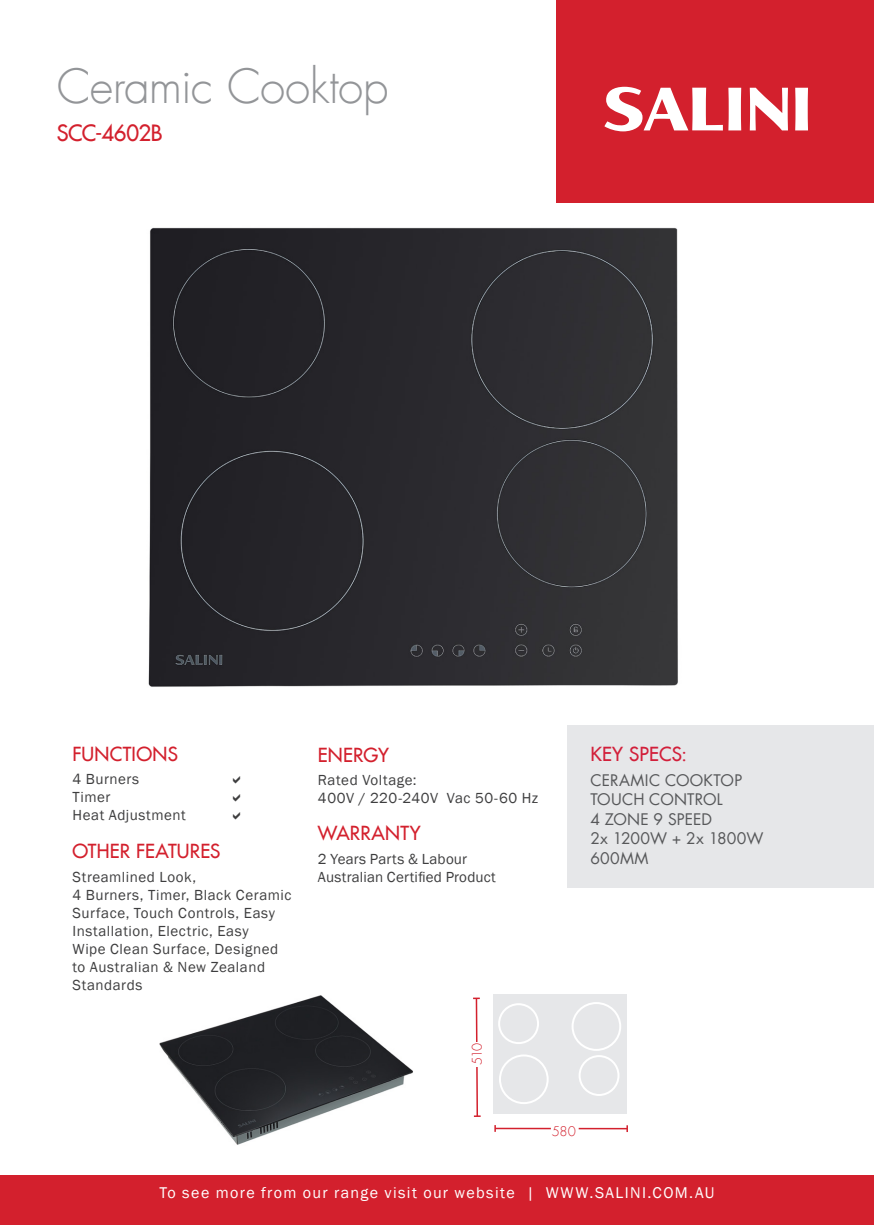
<style>
.page{position:relative;width:874px;height:1225px;background:#fff}
.page>*{position:absolute;margin:0;border:0;box-sizing:border-box;transform-origin:0 0}
.t1{font:300 46px "Futura LT";letter-spacing:-.015em;color:#939598}
.t2{font:22px "Futura LT";letter-spacing:-.015em;color:#d3202d}
.t3{font:19px "Futura LT";letter-spacing:.01em;color:#d3202d}
.t4{font:19px "Futura LT";letter-spacing:.005em;color:#d21f3a}
.t5{font:16px "Franklin Gothic";letter-spacing:.085em;color:#fff}
.t6{font:15.6px "Futura LT";letter-spacing:.01em;color:#57585a}
.t7{font:15px/18px "Franklin Gothic";letter-spacing:.035em;color:#3e3e3f}
.t8{font:15px/18px "Franklin Gothic";letter-spacing:.015em;color:#3e3e3f}
.t9{font:300 13px "Futura LT";letter-spacing:-.045em;color:#d3202d}
</style>
<div class="page">
<div style="left:556px;top:0;width:317px;height:203px;background:#d3202d"></div>
<div style="left:0;top:1175px;width:873px;height:50px;background:#d3202d"></div>
<img style="left:148px;top:227px;width:530px;height:460px">
<svg style="left:604px;top:87px;width:118px;height:44px"></svg>
<svg style="left:728px;top:88px;width:12px;height:42px"></svg>
<svg style="left:749px;top:88px;width:38px;height:42px"></svg>
<svg style="left:795px;top:88px;width:12px;height:42px"></svg>
<img style="left:159px;top:995px;width:254px;height:150px">
<div style="left:567px;top:725px;width:306px;height:162px;background:#e6e7e9"></div>
<div style="left:492px;top:994px;width:134px;height:120px;background:#e6e7e9"></div>
<svg style="left:473px;top:997px;width:7px;height:120px"></svg>
<div style="left:471px;top:1041px;width:19px;height:25px;background:#fff"></div>
<hr style="left:495px;top:1127px;width:132px;height:2px;background:#d3202d">
<div style="left:550px;top:1122px;width:28px;height:20px;background:#fff"></div>
<div style="left:498px;top:1054px;width:50px;height:50px;border:2px solid #fff;border-radius:50%"></div>
<div style="left:578px;top:1055px;width:41px;height:41px;border:2px solid #fff;border-radius:50%"></div>
<div style="left:498px;top:1003px;width:40px;height:41px;border:2px solid #fff;border-radius:50%"></div>
<div style="left:571px;top:1002px;width:50px;height:49px;border:2px solid #fff;border-radius:50%"></div>
<p class="t1" style="left:57px;top:58px;width:333px">Ceramic Cooktop</p>
<p class="t2" style="left:57px;top:119px;width:107px">SCC-4602B</p>
<p class="t3" style="left:72px;top:741px;width:107px">FUNCTIONS</p>
<p class="t7" style="left:72px;top:770px;width:115px">4 Burners<br>Timer<br>Heat Adjustment</p>
<p class="t3" style="left:72px;top:839px;width:149px">OTHER FEATURES</p>
<p class="t7" style="left:72px;top:868px;width:220px">Streamlined Look,<br>4 Burners, Timer, Black Ceramic<br>Surface, Touch Controls, Easy<br>Installation, Electric, Easy<br>Wipe Clean Surface, Designed to Australian &amp; New Zealand<br>Standards</p>
<p class="t3" style="left:318px;top:742px;width:72px">ENERGY</p>
<p class="t7" style="left:318px;top:771px;width:222px">Rated Voltage:<br>400V / 220-240V Vac 50-60 Hz</p>
<p class="t3" style="left:318px;top:821px;width:104px">WARRANTY</p>
<p class="t8" style="left:318px;top:850px;width:179px">2 Years Parts &amp; Labour<br>Australian Certified Product</p>
<p class="t4" style="left:590px;top:741px;width:98px">KEY SPECS:</p>
<p class="t6" style="left:590px;top:770px;width:153px">CERAMIC COOKTOP</p>
<p class="t6" style="left:590px;top:789px;width:134px">TOUCH CONTROL</p>
<p class="t6" style="left:590px;top:809px;width:123px">4 ZONE 9 SPEED</p>
<p class="t6" style="left:590px;top:828px;width:174px">2x 1200W + 2x 1800W</p>
<p class="t6" style="left:590px;top:848px;width:60px">600MM</p>
<p class="t9" style="left:469px;top:1065px;width:24px;rotate:-90deg">510</p>
<p class="t9" style="left:551px;top:1123px;width:26px">580</p>
<p class="t5" style="left:159px;top:1182px;width:556px">To see more from our range visit our website | WWW.SALINI.COM.AU</p>
</div>
